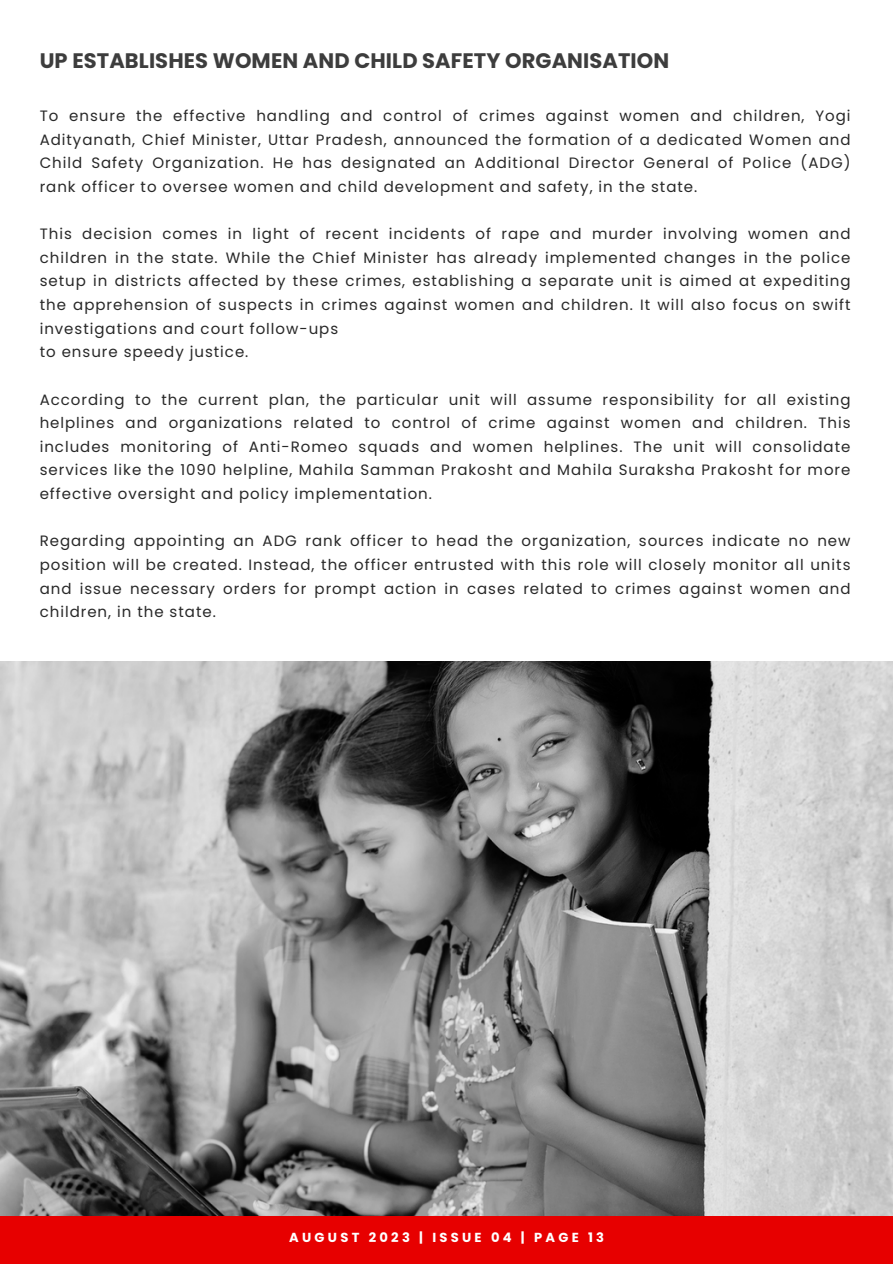
<style>
.page{position:relative;width:893px;height:1264px;background:#fff}
.page>*{position:absolute;margin:0;border:0;box-sizing:border-box;transform-origin:0 0}
.t1{font:700 21px "Poppins";letter-spacing:.005em;color:#3d3d3d}
.t2{font:15px/23.7px "Poppins";letter-spacing:.065em;color:#282828;text-align:justify}
.t3{font:700 13.05px "Poppins";letter-spacing:.25em;color:#fff}
</style>
<div class="page">
<div style="left:0;top:1215px;width:892px;height:48px;background:#e70000"></div>
<img style="left:0;top:661px;width:892px;height:554px">
<p class="t1" style="left:40px;top:46px;width:631px">UP ESTABLISHES WOMEN AND CHILD SAFETY ORGANISATION</p>
<p class="t2" style="left:40px;top:104px;width:812px">To ensure the effective handling and control of crimes against women and children, Yogi Adityanath, Chief Minister, Uttar Pradesh, announced the formation of a dedicated Women and Child Safety Organization. He has designated an Additional Director General of Police (ADG) rank officer to oversee women and child development and safety, in the state.</p>
<p class="t2" style="left:40px;top:222px;width:812px">This decision comes in light of recent incidents of rape and murder involving women and children in the state. While the Chief Minister has already implemented changes in the police setup in districts affected by these crimes, establishing a separate unit is aimed at expediting the apprehension of suspects in crimes against women and children. It will also focus on swift investigations and court follow-ups</p>
<p class="t2" style="left:40px;top:340px;width:210px">to ensure speedy justice.</p>
<p class="t2" style="left:40px;top:387px;width:812px">According to the current plan, the particular unit will assume responsibility for all existing helplines and organizations related to control of crime against women and children. This includes monitoring of Anti-Romeo squads and women helplines. The unit will consolidate services like the 1090 helpline, Mahila Samman Prakosht and Mahila Suraksha Prakosht for more effective oversight and policy implementation.</p>
<p class="t2" style="left:40px;top:529px;width:812px">Regarding appointing an ADG rank officer to head the organization, sources indicate no new position will be created. Instead, the officer entrusted with this role will closely monitor all units and issue necessary orders for prompt action in cases related to crimes against women and children, in the state.</p>
<p class="t3" style="left:289px;top:1228px;width:316px">AUGUST 2023 | ISSUE 04 | PAGE 13</p>
</div>
